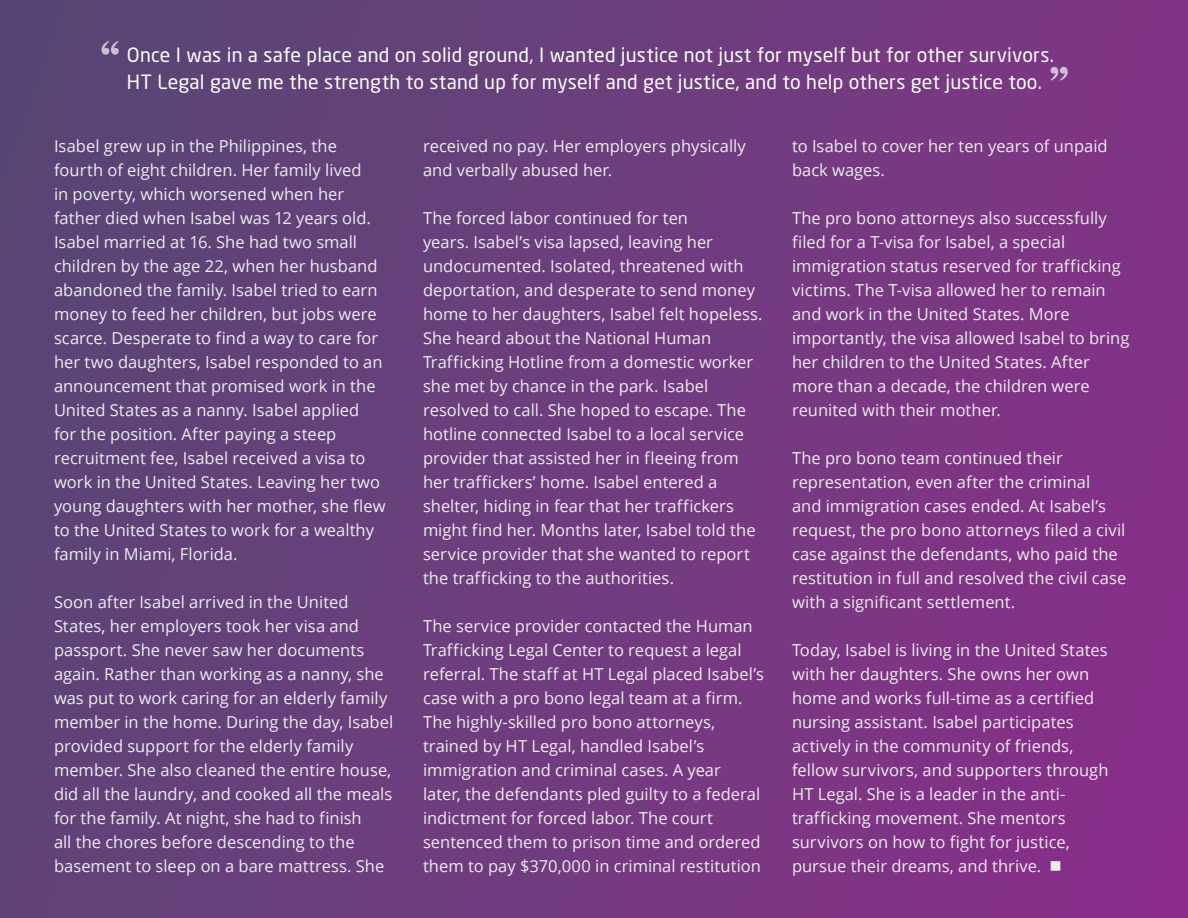
<style>
.page{position:relative;width:1188px;height:918px;background:#fff}
.page>*{position:absolute;margin:0;border:0;box-sizing:border-box;transform-origin:0 0}
.t1{font:700 54px "Mercury Display";color:#ededee}
.t2{font:19.5px/27px "Neo Sans W1 G";letter-spacing:.01em;color:#fdfdfd}
.t3{font:16.5px/24px "Open Sans";color:#ededee}
</style>
<div class="page">
<div style="left:0;top:0;width:1188px;height:918px;background:linear-gradient(to right,#594675,#843287)"></div>
<h1 class="t1" style="left:100px;top:27px;width:22px">“</h1>
<p class="t2" style="left:127px;top:41px;width:929px">Once I was in a safe place and on solid ground, I wanted justice not just for myself but for other survivors.<br>HT Legal gave me the strength to stand up for myself and get justice, and to help others get justice too.</p>
<h1 class="t1" style="left:1049px;top:52px;width:22px">”</h1>
<p class="t3" style="left:54px;top:133px;width:333px">Isabel grew up in the Philippines, the fourth of eight children. Her family lived<br>in poverty, which worsened when her father died when Isabel was 12 years old.<br>Isabel married at 16. She had two small children by the age 22, when her husband abandoned the family. Isabel tried to earn money to feed her children, but jobs were scarce. Desperate to find a way to care for her two daughters, Isabel responded to an announcement that promised work in the United States as a nanny. Isabel applied for the position. After paying a steep recruitment fee, Isabel received a visa to work in the United States. Leaving her two young daughters with her mother, she flew to the United States to work for a wealthy family in Miami, Florida.</p>
<p class="t3" style="left:54px;top:589px;width:341px">Soon after Isabel arrived in the United States, her employers took her visa and passport. She never saw her documents again. Rather than working as a nanny, she was put to work caring for an elderly family member in the home. During the day, Isabel provided support for the elderly family member. She also cleaned the entire house, did all the laundry, and cooked all the meals for the family. At night, she had to finish<br>all the chores before descending to the basement to sleep on a bare mattress. She</p>
<p class="t3" style="left:423px;top:133px;width:324px">received no pay. Her employers physically and verbally abused her.</p>
<p class="t3" style="left:423px;top:205px;width:341px">The forced labor continued for ten<br>years. Isabel’s visa lapsed, leaving her undocumented. Isolated, threatened with deportation, and desperate to send money home to her daughters, Isabel felt hopeless.<br>She heard about the National Human Trafficking Hotline from a domestic worker she met by chance in the park. Isabel resolved to call. She hoped to escape. The hotline connected Isabel to a local service provider that assisted her in fleeing from her traffickers’ home. Isabel entered a shelter, hiding in fear that her traffickers might find her. Months later, Isabel told the service provider that she wanted to report the trafficking to the authorities.</p>
<p class="t3" style="left:423px;top:613px;width:343px">The service provider contacted the Human Trafficking Legal Center to request a legal referral. The staff at HT Legal placed Isabel’s case with a pro bono legal team at a firm.<br>The highly-skilled pro bono attorneys, trained by HT Legal, handled Isabel’s immigration and criminal cases. A year<br>later, the defendants pled guilty to a federal indictment for forced labor. The court sentenced them to prison time and ordered them to pay $370,000 in criminal restitution</p>
<p class="t3" style="left:792px;top:134px;width:317px">to Isabel to cover her ten years of unpaid back wages.</p>
<p class="t3" style="left:792px;top:206px;width:339px">The pro bono attorneys also successfully filed for a T-visa for Isabel, a special immigration status reserved for trafficking victims. The T-visa allowed her to remain and work in the United States. More importantly, the visa allowed Isabel to bring her children to the United States. After more than a decade, the children were reunited with their mother.</p>
<p class="t3" style="left:792px;top:446px;width:336px">The pro bono team continued their representation, even after the criminal<br>and immigration cases ended. At Isabel’s request, the pro bono attorneys filed a civil case against the defendants, who paid the restitution in full and resolved the civil case with a significant settlement.</p>
<p class="t3" style="left:792px;top:638px;width:318px">Today, Isabel is living in the United States with her daughters. She owns her own home and works full-time as a certified nursing assistant. Isabel participates actively in the community of friends, fellow survivors, and supporters through HT Legal. She is a leader in the anti&shy;trafficking movement. She mentors survivors on how to fight for justice, pursue their dreams, and thrive. ■</p>
</div>
